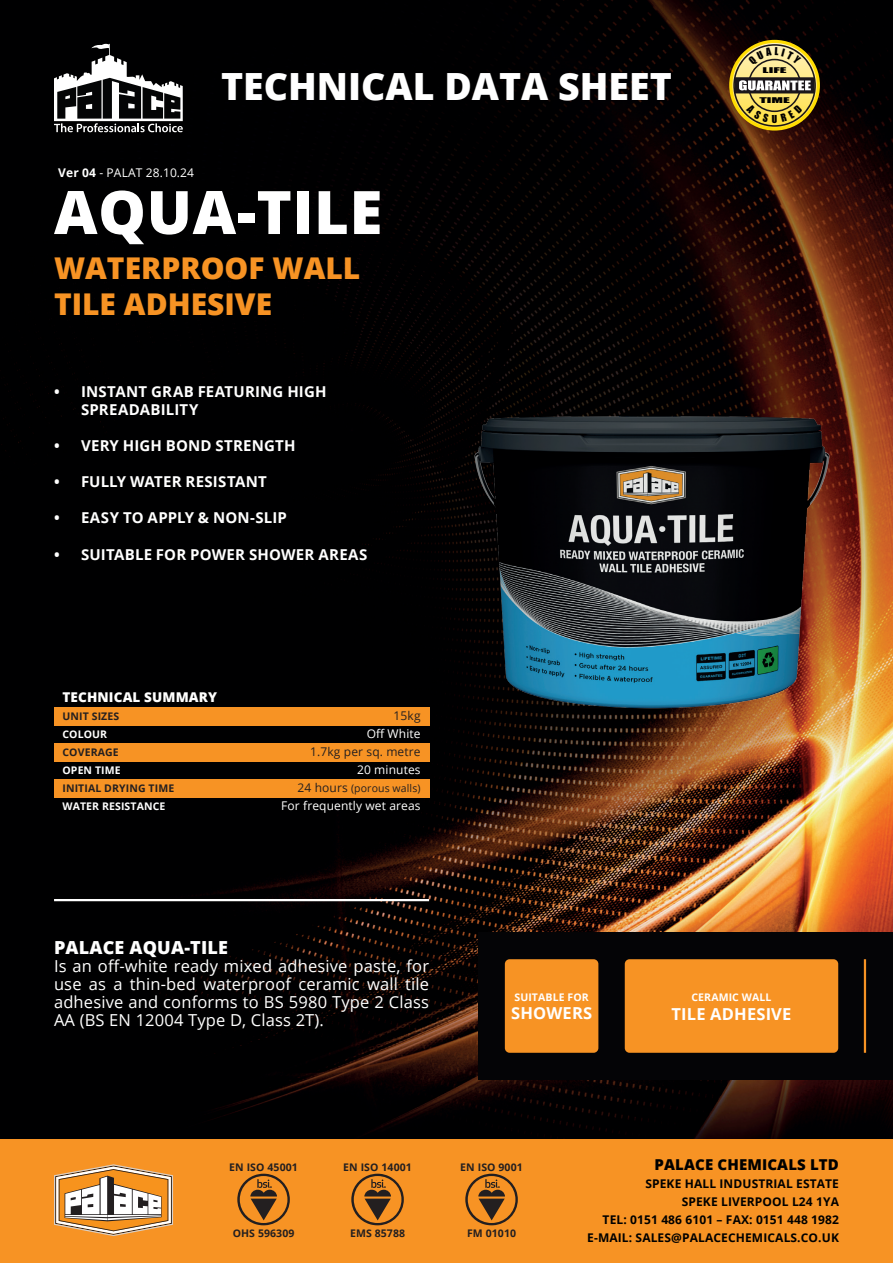
<style>
.page{position:relative;width:893px;height:1263px;background:#fff}
.page>*{position:absolute;margin:0;border:0;box-sizing:border-box;transform-origin:0 0}
.t1{font:800 60px "Open Sans";letter-spacing:.01em;color:#fff}
.t2{font:800 37.5px "Open Sans";color:#fff}
.t3{font:800 30px/36px "Open Sans";color:#f79324}
.t4{font:800 18px "Open Sans";letter-spacing:.01em;color:#fff}
.t5{font:16.5px/18px "Open Sans";letter-spacing:.01em;color:#fff;text-align:justify}
.t6{font:700 16.5px "Open Sans";letter-spacing:.01em;color:#fff}
.t7{font:700 15px/18px "Open Sans";letter-spacing:.015em;color:#fff}
.t8{font:800 15px "Open Sans";letter-spacing:.01em;color:#000}
.t9{font:800 13.5px "Open Sans";letter-spacing:.01em;color:#fff}
.t10{font:700 12px/18px "Open Sans";letter-spacing:.01em;color:#000;text-align:right}
.t11{font:12px "Open Sans";letter-spacing:.01em;color:#fff}
.t12{font:12px "Open Sans";letter-spacing:.01em;color:#231f20}
.t13{font:700 10.5px "Open Sans";letter-spacing:.01em;color:#231f20}
.t14{font:700 10.5px "Open Sans";letter-spacing:.01em;color:#fff}
.t15{font:10.5px "Open Sans";letter-spacing:.01em;color:#231f20}
.t16{font:7.2px "Impact";color:#000;scale:2.25 1}
.s1{font-weight:700}
.s2{font-size:12px}
</style>
<div class="page">
<img style="left:0;top:0;width:893px;height:1140px">
<div style="left:0;top:1140px;width:893px;height:123px;background:#f79324"></div>
<svg style="left:54px;top:1164px;width:119px;height:72px"></svg>
<div style="left:729px;top:40px;width:91px;height:91px;border:3px solid #ffdc01;border-radius:50%"></div>
<svg style="left:54px;top:43px;width:129px;height:89px"></svg>
<div style="left:54px;top:707px;width:375px;height:18px;background:#f79324"></div>
<div style="left:54px;top:743px;width:375px;height:18px;background:#f79324"></div>
<div style="left:54px;top:779px;width:375px;height:18px;background:#f79324"></div>
<hr style="left:54px;top:899px;width:375px;height:2px;background:#fff">
<div style="left:478px;top:932px;width:415px;height:147px;background:#040406"></div>
<hr style="left:864px;top:959px;width:2px;height:94px;background:#f79324">
<div style="left:625px;top:959px;width:213px;height:94px;background:#f79324;border-radius:5px"></div>
<div style="left:505px;top:959px;width:93px;height:94px;background:#f79324;border-radius:5px"></div>
<img style="left:463px;top:352px;width:376px;height:412px">
<svg style="left:237px;top:1174px;width:53px;height:51px"></svg>
<svg style="left:351px;top:1174px;width:53px;height:51px"></svg>
<svg style="left:465px;top:1174px;width:53px;height:51px"></svg>
<svg style="left:733px;top:44px;width:83px;height:83px"></svg>
<p class="t11" style="left:58px;top:164px;width:137px"><span class="s1">Ver 04</span> - PALAT 28.10.24</p>
<h2 class="t2" style="left:221px;top:58px;width:452px">TECHNICAL DATA SHEET</h2>
<h1 class="t1" style="left:54px;top:167px;width:330px">AQUA-TILE</h1>
<h3 class="t3" style="left:54px;top:249px;width:308px">WATERPROOF WALL<br>TILE ADHESIVE</h3>
<p class="t7" style="left:81px;top:382px;width:247px;text-indent:-27px">• INSTANT GRAB FEATURING HIGH<br>SPREADABILITY</p>
<p class="t7" style="left:54px;top:436px;width:243px">• VERY HIGH BOND STRENGTH</p>
<p class="t7" style="left:54px;top:472px;width:214px">• FULLY WATER RESISTANT</p>
<p class="t7" style="left:54px;top:508px;width:234px">• EASY TO APPLY &amp; NON-SLIP</p>
<p class="t7" style="left:54px;top:545px;width:315px">• SUITABLE FOR POWER SHOWER AREAS</p>
<p class="t9" style="left:63px;top:687px;width:156px">TECHNICAL SUMMARY</p>
<p class="t13" style="left:63px;top:709px;width:58px">UNIT SIZES</p>
<p class="t14" style="left:63px;top:727px;width:46px">COLOUR</p>
<p class="t13" style="left:63px;top:745px;width:58px">COVERAGE</p>
<p class="t14" style="left:63px;top:763px;width:60px">OPEN TIME</p>
<p class="t13" style="left:63px;top:781px;width:113px">INITIAL DRYING TIME</p>
<p class="t14" style="left:63px;top:799px;width:104px">WATER RESISTANCE</p>
<p class="t12" style="left:394px;top:707px;width:28px">15kg</p>
<p class="t11" style="left:367px;top:725px;width:55px">Off White</p>
<p class="t12" style="left:310px;top:743px;width:112px">1.7kg per sq. metre</p>
<p class="t11" style="left:357px;top:761px;width:65px">20 minutes</p>
<p class="t15" style="left:297px;top:781px;width:125px"><span class="s2">24 hours</span> (porous walls)</p>
<p class="t11" style="left:281px;top:797px;width:141px">For frequently wet areas</p>
<p class="t16" style="left:763px;top:65px;width:12px">LIFE</p>
<p class="t16" style="left:759px;top:95px;width:15px">TIME</p>
<p class="t4" style="left:54px;top:934px;width:176px">PALACE AQUA-TILE</p>
<p class="t5" style="left:54px;top:957px;width:377px">Is an off-white ready mixed adhesive paste, for use as a thin-bed waterproof ceramic wall tile adhesive and conforms to BS 5980 Type 2 Class AA (BS EN 12004 Type D, Class 2T).</p>
<p class="t14" style="left:514px;top:990px;width:76px">SUITABLE FOR</p>
<p class="t6" style="left:511px;top:1001px;width:83px">SHOWERS</p>
<p class="t14" style="left:691px;top:990px;width:81px">CERAMIC WALL</p>
<p class="t6" style="left:672px;top:1002px;width:121px">TILE ADHESIVE</p>
<p class="t13" style="left:229px;top:1159px;width:70px">EN ISO 45001</p>
<p class="t13" style="left:233px;top:1225px;width:63px">OHS 596309</p>
<p class="t13" style="left:343px;top:1159px;width:70px">EN ISO 14001</p>
<p class="t13" style="left:350px;top:1225px;width:57px">EMS 85788</p>
<p class="t13" style="left:460px;top:1159px;width:64px">EN ISO 9001</p>
<p class="t13" style="left:467px;top:1225px;width:51px">FM 01010</p>
<p class="t8" style="left:655px;top:1153px;width:186px">PALACE CHEMICALS LTD</p>
<p class="t10" style="left:587px;top:1174px;width:253px">SPEKE HALL INDUSTRIAL ESTATE<br>SPEKE LIVERPOOL L24 1YA<br>TEL: 0151 486 6101 – FAX: 0151 448 1982<br>E-MAIL: SALES@PALACECHEMICALS.CO.UK</p>
</div>
